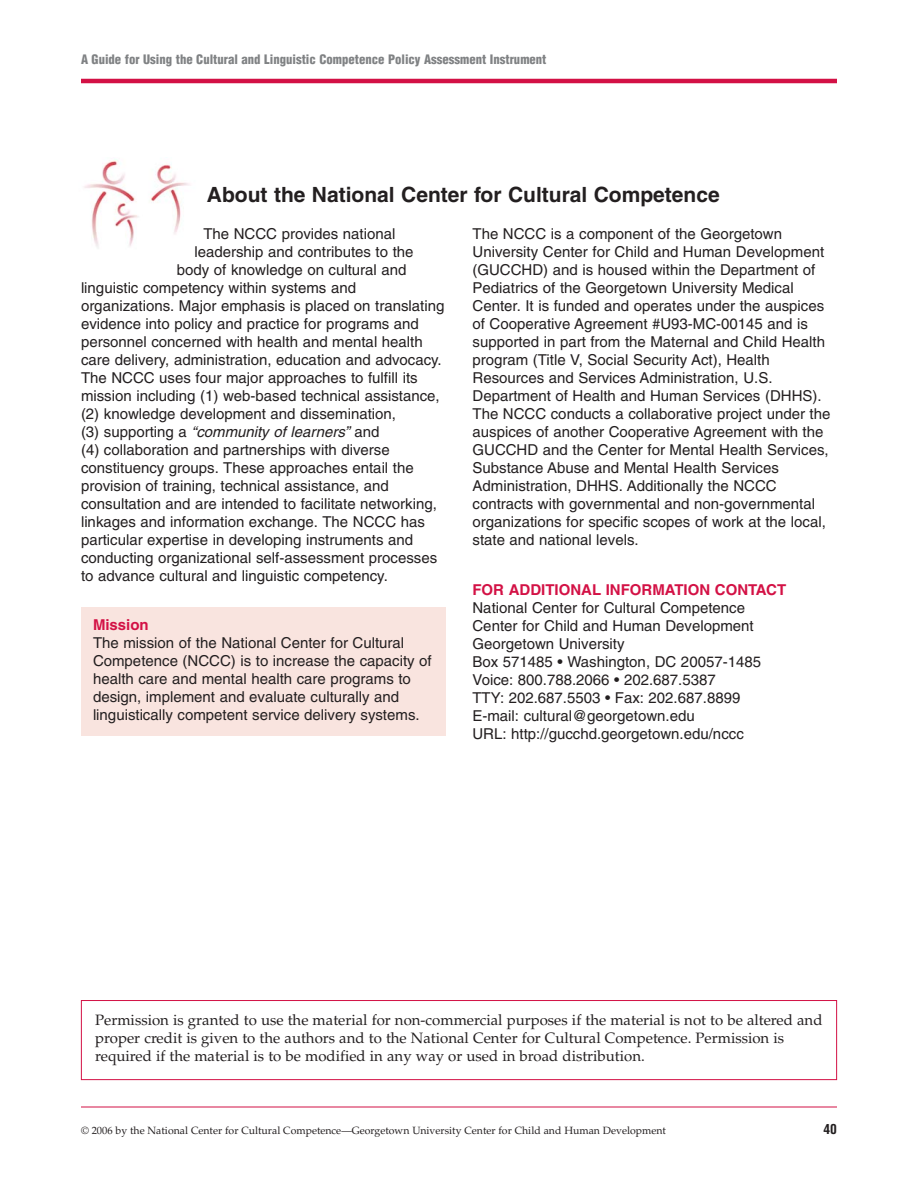
<style>
.page{position:relative;width:918px;height:1188px;background:#fff}
.page>*{position:absolute;margin:0;border:0;box-sizing:border-box;transform-origin:0 0}
.t1{font:700 21px "Helvetica";color:#231f20}
.t2{font:15px/18px "Helvetica";color:#231f20}
.t3{font:15px/18px "Palatino";color:#231f20}
.t4{font:700 15px "Helvetica";color:#d31145}
.t5{font:italic 15px "Helvetica";color:#231f20}
.t6{font:700 condensed 13.5px "Helvetica";color:#231f20}
.t7{font:900 condensed 12.75px "Helvetica";color:#808284}
.t8{font:10.5px "Palatino";color:#231f20}
.s1{font-style:normal}
</style>
<div class="page">
<hr style="left:81px;top:79px;width:756px;height:4px;background:#d31145">
<hr style="left:81px;top:1107px;width:756px;height:1px;background:#d31145">
<div style="left:81px;top:608px;width:365px;height:128px;background:#f9e4df"></div>
<img style="left:84px;top:159px;width:106px;height:89px">
<div style="left:81px;top:1000px;width:756px;height:80px;border:1px solid #d31145"></div>
<p class="t7" style="left:81px;top:54px;width:467px">A Guide for Using the Cultural and Linguistic Competence Policy Assessment Instrument</p>
<h1 class="t1" style="left:207px;top:187px;width:514px">About the National Center for Cultural Competence</h1>
<p class="t2" style="left:203px;top:226px;width:194px">The NCCC provides national</p>
<p class="t2" style="left:194px;top:244px;width:221px">leadership and contributes to the</p>
<p class="t2" style="left:177px;top:262px;width:231px">body of knowledge on cultural and</p>
<p class="t2" style="left:81px;top:280px;width:277px">linguistic competency within systems and</p>
<p class="t2" style="left:81px;top:298px;width:365px">organizations. Major emphasis is placed on translating</p>
<p class="t2" style="left:81px;top:316px;width:339px">evidence into policy and practice for programs and</p>
<p class="t2" style="left:81px;top:334px;width:343px">personnel concerned with health and mental health</p>
<p class="t2" style="left:81px;top:352px;width:362px">care delivery, administration, education and advocacy.</p>
<p class="t2" style="left:81px;top:370px;width:338px">The NCCC uses four major approaches to fulfill its</p>
<p class="t2" style="left:81px;top:388px;width:360px">mission including (1) web-based technical assistance,</p>
<p class="t2" style="left:81px;top:406px;width:317px">(2) knowledge development and dissemination,</p>
<p class="t5" style="left:81px;top:426px;width:300px"><span class="s1">( 3 ) s u p p o rt i n g a</span> “community of learners” <span class="s1">a n d</span></p>
<p class="t2" style="left:81px;top:442px;width:310px">(4) collaboration and partnerships with diverse</p>
<p class="t2" style="left:81px;top:460px;width:334px">constituency groups. These approaches entail the</p>
<p class="t2" style="left:81px;top:478px;width:309px">provision of training, technical assistance, and</p>
<p class="t2" style="left:81px;top:496px;width:357px">consultation and are intended to facilitate networking,</p>
<p class="t2" style="left:81px;top:514px;width:345px">linkages and information exchange. The NCCC has</p>
<p class="t2" style="left:81px;top:532px;width:334px">particular expertise in developing instruments and</p>
<p class="t2" style="left:81px;top:550px;width:358px">conducting organizational self-assessment processes</p>
<p class="t2" style="left:81px;top:568px;width:308px">to advance cultural and linguistic competency.</p>
<p class="t4" style="left:93px;top:619px;width:57px">Mission</p>
<p class="t2" style="left:93px;top:635px;width:340px">The mission of the National Center for Cultural Competence (NCCC) is to increase the capacity of health care and mental health care programs to design, implement and evaluate culturally and linguistically competent service delivery systems.</p>
<p class="t2" style="left:473px;top:226px;width:359px">The NCCC is a component of the Georgetown University Center for Child and Human Development (GUCCHD) and is housed within the Department of Pediatrics of the Georgetown University Medical Center. It is funded and operates under the auspices of Cooperative Agreement #U93-MC-00145 and is supported in part from the Maternal and Child Health program (Title V, Social Security Act), Health Resources and Services Administration, U.S.<br>Department of Health and Human Services (DHHS).<br>The NCCC conducts a collaborative project under the auspices of another Cooperative Agreement with the GUCCHD and the Center for Mental Health Services, Substance Abuse and Mental Health Services Administration, DHHS. Additionally the NCCC contracts with governmental and non-governmental organizations for specific scopes of work at the local, state and national levels.</p>
<p class="t4" style="left:472px;top:584px;width:315px">FOR ADDITIONAL INFORMATION CONTACT</p>
<p class="t2" style="left:472px;top:600px;width:290px">National Center for Cultural Competence Center for Child and Human Development Georgetown University<br>Box 571485 • Washington, DC 20057-1485<br>Voice: 800.788.2066 • 202.687.5387<br>TTY: 202.687.5503 • Fax: 202.687.8899<br>E-mail: cultural@georgetown.edu<br>URL: http://gucchd.georgetown.edu/nccc</p>
<p class="t3" style="left:95px;top:1013px;width:729px">Permission is granted to use the material for non-commercial purposes if the material is not to be altered and proper credit is given to the authors and to the National Center for Cultural Competence. Permission is required if the material is to be modified in any way or used in broad distribution.</p>
<p class="t8" style="left:81px;top:1126px;width:586px">© 2006 by the National Center for Cultural Competence—Georgetown University Center for Child and Human Development</p>
<p class="t6" style="left:824px;top:1124px;width:15px">40</p>
</div>
